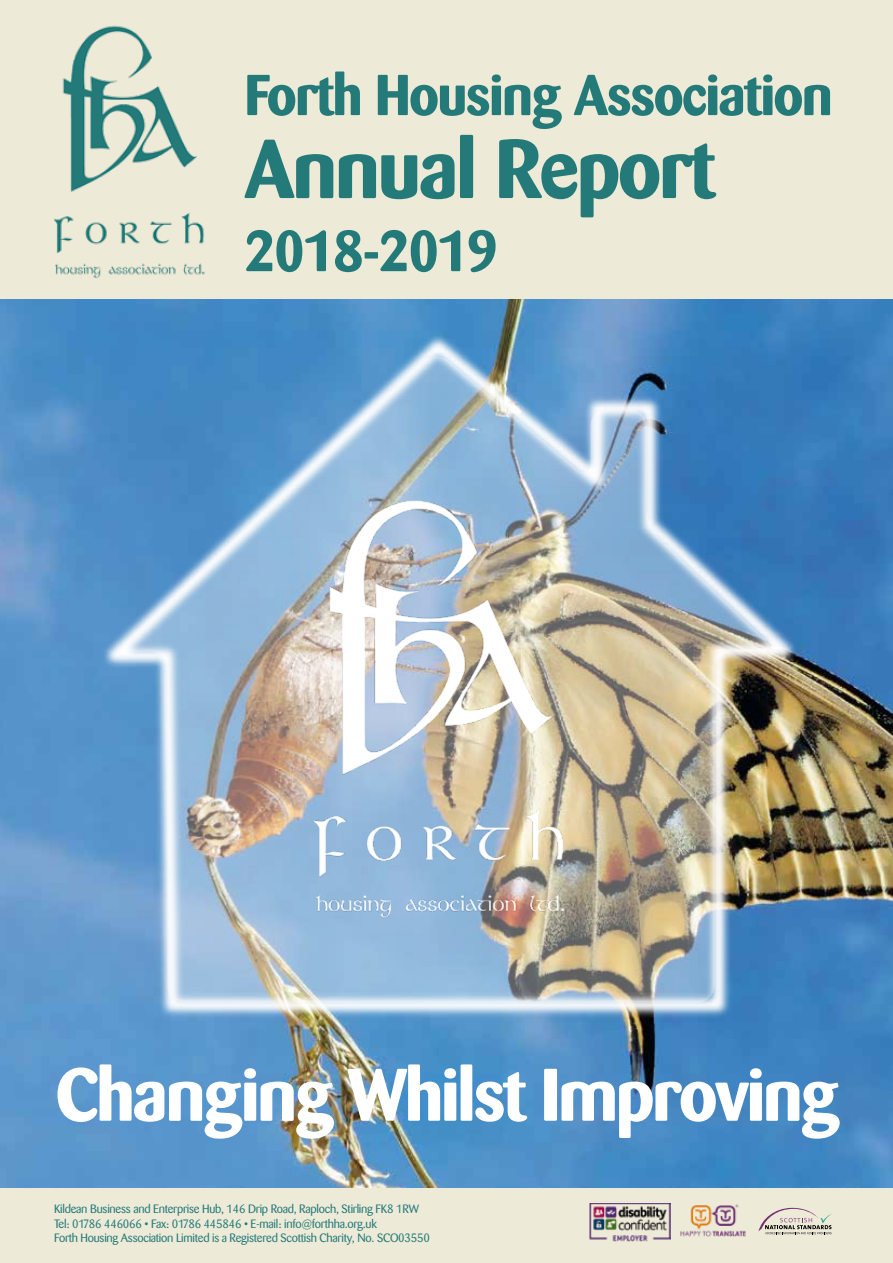
<style>
.page{position:relative;width:893px;height:1263px;background:#fff}
.page>*{position:absolute;margin:0;border:0;box-sizing:border-box;transform-origin:0 0}
.t1{font:700 82.65px "Barmeno";letter-spacing:-.025em;color:#247a79}
.t2{font:700 73.65px "Barmeno";letter-spacing:-.03em;color:#fff}
.t3{font:700 57px "Barmeno";letter-spacing:-.025em;color:#247a79}
.t4{font:12px/14.4px "Barmeno";letter-spacing:-.02em;color:#247a79}
</style>
<div class="page">
<div style="left:0;top:0;width:893px;height:298px;background:#edead8"></div>
<img style="left:0;top:298px;width:893px;height:890px">
<img style="left:54px;top:25px;width:151px;height:254px">
<img style="left:315px;top:485px;width:263px;height:463px">
<div style="left:0;top:1188px;width:893px;height:75px;background:#edead8"></div>
<img style="left:681px;top:1205px;width:64px;height:32px">
<img style="left:590px;top:1203px;width:81px;height:39px">
<svg style="left:765px;top:1207px;width:67px;height:28px"></svg>
<svg style="left:758px;top:1208px;width:74px;height:26px"></svg>
<h3 class="t3" style="left:244px;top:61px;width:590px">Forth Housing Association</h3>
<h1 class="t1" style="left:244px;top:119px;width:473px">Annual Report</h1>
<h3 class="t3" style="left:244px;top:217px;width:255px">2018-2019</h3>
<h2 class="t2" style="left:56px;top:1050px;width:785px">Changing Whilst Improving</h2>
<p class="t4" style="left:54px;top:1202px;width:377px">Kildean Business and Enterprise Hub, 146 Drip Road, Raploch, Stirling FK8 1RW<br>Tel: 01786 446066 • Fax: 01786 445846 • E-mail: info@forthha.org.uk<br>Forth Housing Association Limited is a Registered Scottish Charity, No. SCO03550</p>
</div>
